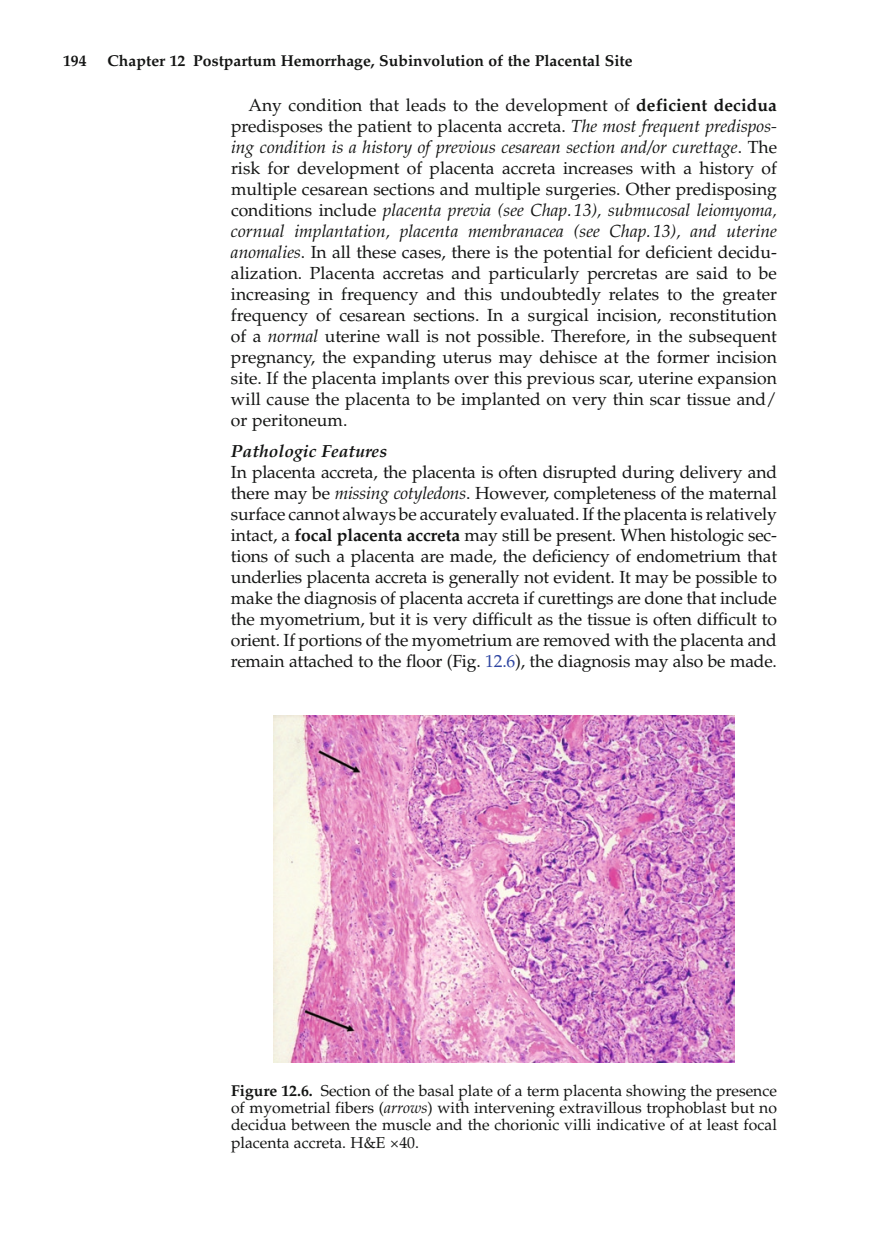
<style>
.page{position:relative;width:882px;height:1260px;background:#fff}
.page>*{position:absolute;margin:0;border:0;box-sizing:border-box;transform-origin:0 0}
.t1{font:17.5px/21px "Palatino";letter-spacing:-.005em;color:#131413;text-align:justify}
.t2{font:italic 700 17.5px "Palatino";color:#131413}
.t3{font:15.75px/17.5px "Palatino";color:#131413;text-align:justify}
.t4{font:700 15.75px "Palatino";color:#131413}
.s1{font-weight:700}
.s2{font-style:italic}
.s3{color:#2e45a1}
</style>
<div class="page">
<img style="left:273px;top:716px;width:462px;height:346px">
<p class="t4" style="left:63px;top:52px;width:25px">194</p>
<p class="t4" style="left:108px;top:52px;width:527px">Chapter 12 Postpartum Hemorrhage, Subinvolution of the Placental Site</p>
<p class="t1" style="left:231px;top:94px;width:548px;text-indent:18px">Any condition that leads to the development of <span class="s1">deficient decidua </span>predisposes the patient to placenta accreta. <span class="s2">The most frequent predispos&shy;ing condition is a history of previous cesarean section and/or curettage</span>. The risk for development of placenta accreta increases with a history of multiple cesarean sections and multiple surgeries. Other predisposing conditions include <span class="s2">placenta previa (see Chap.13), submucosal leiomyoma, cornual implantation, placenta membranacea (see Chap.13), and uterine anomalies</span>. In all these cases, there is the potential for deficient decidu&shy;alization. Placenta accretas and particularly percretas are said to be increasing in frequency and this undoubtedly relates to the greater frequency of cesarean sections. In a surgical incision, reconstitution of a <span class="s2">normal</span> uterine wall is not possible. Therefore, in the subsequent pregnancy, the expanding uterus may dehisce at the former incision site. If the placenta implants over this previous scar, uterine expansion will cause the placenta to be implanted on very thin scar tissue and/ or peritoneum.</p>
<p class="t2" style="left:231px;top:441px;width:158px">Pathologic Features</p>
<p class="t1" style="left:231px;top:462px;width:548px">In placenta accreta, the placenta is often disrupted during delivery and there may be <span class="s2">missing cotyledons</span>. However, completeness of the maternal surface cannot always be accurately evaluated. If the placenta is relatively intact, a <span class="s1">focal placenta accreta</span> may still be present. When histologic sec&shy;tions of such a placenta are made, the deficiency of endometrium that underlies placenta accreta is generally not evident. It may be possible to make the diagnosis of placenta accreta if curettings are done that include the myometrium, but it is very difficult as the tissue is often difficult to orient. If portions of the myometrium are removed with the placenta and remain attached to the floor (Fig. <span class="s3">12.6</span>), the diagnosis may also be made.</p>
<p class="t3" style="left:231px;top:1082px;width:548px"><span class="s1">Figure 12.6.</span> Section of the basal plate of a term placenta showing the presence of myometrial fibers (<span class="s2">arrows</span>) with intervening extravillous trophoblast but no decidua between the muscle and the chorionic villi indicative of at least focal placenta accreta. H&amp;E ×40.</p>
</div>
